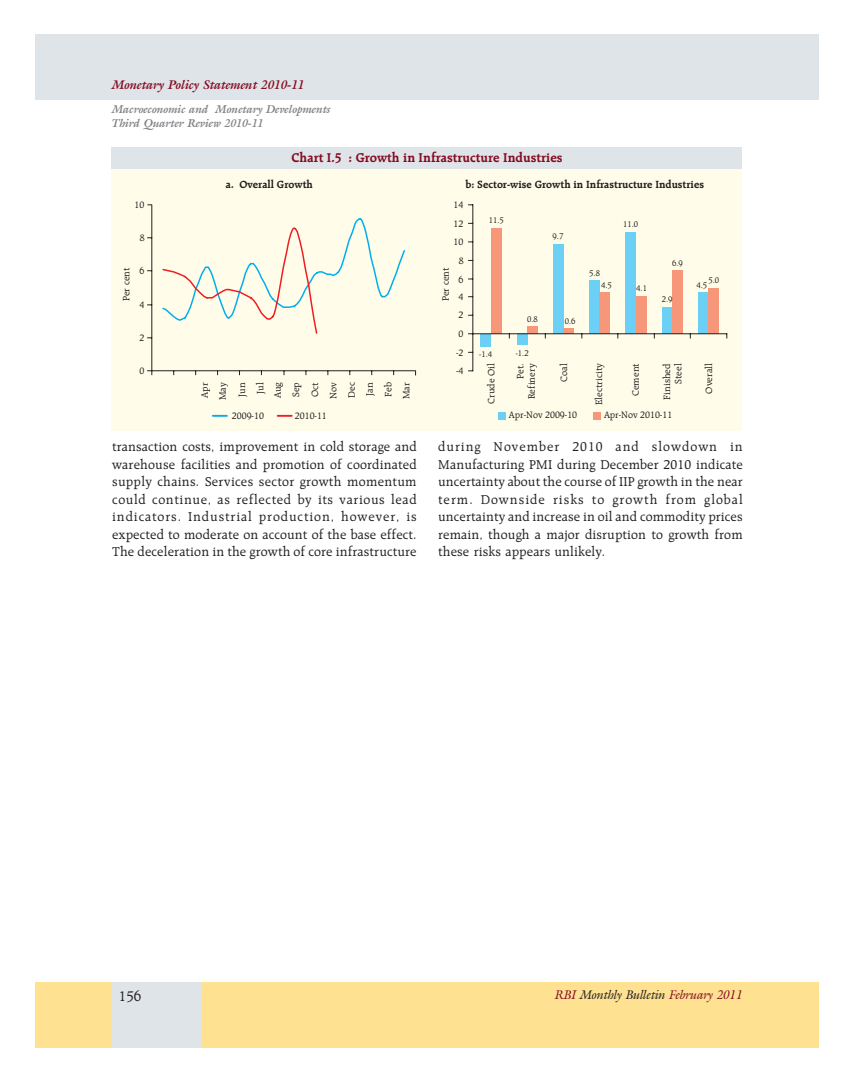
<style>
.page{position:relative;width:855px;height:1080px;background:#fff}
.page>*{position:absolute;margin:0;border:0;box-sizing:border-box;transform-origin:0 0}
.t1{font:15px "TT7 B2 O00";color:#231f20}
.t2{font:13.75px/17.5px "TT7 CDO00";letter-spacing:.01em;color:#231f20;text-align:justify}
.t3{font:700 13.75px "Raleigh BT";color:#850b22}
.t4{font:12.5px "TT7 B5 O00";letter-spacing:-.005em;color:#850b22}
.t5{font:12.5px "TT7 BFO00";color:#850b22}
.t6{font:11.25px/13.8px "TT7 B9 O00";letter-spacing:.005em;color:#808285}
.t7{font:700 11.25px "Raleigh BT";color:#231f20}
.t8{font:10px/18.2px "Raleigh BT";color:#231f20;text-align:center}
.t9{font:8.75px "Raleigh BT";color:#231f20}
.s1{color:#231f20}
</style>
<div class="page">
<svg style="left:35px;top:1036px;width:12px;height:12px"></svg>
<div style="left:36px;top:982px;width:783px;height:65px;background:#ffe192"></div>
<div style="left:36px;top:34px;width:783px;height:66px;background:#dfe4e8"></div>
<div style="left:112px;top:982px;width:90px;height:65px;background:#dfe4e8"></div>
<div style="left:112px;top:147px;width:630px;height:283px;background:#fffde9"></div>
<div style="left:112px;top:147px;width:630px;height:21px;background:#dfe4e8"></div>
<svg style="left:213px;top:415px;width:14px;height:2px"></svg>
<svg style="left:278px;top:415px;width:14px;height:2px"></svg>
<hr style="left:152px;top:205px;width:1px;height:166px;background:#231f20">
<hr style="left:152px;top:370px;width:264px;height:1px;background:#231f20">
<svg style="left:147px;top:370px;width:6px;height:5px"></svg>
<svg style="left:162px;top:218px;width:243px;height:116px"></svg>
<div style="left:498px;top:412px;width:7px;height:8px;background:#6bcff6"></div>
<div style="left:593px;top:412px;width:7px;height:8px;background:#f6977a"></div>
<div style="left:480px;top:334px;width:11px;height:13px;background:#6bcff6"></div>
<div style="left:491px;top:228px;width:10px;height:106px;background:#f6977a"></div>
<div style="left:517px;top:334px;width:10px;height:11px;background:#6bcff6"></div>
<div style="left:527px;top:327px;width:10px;height:7px;background:#f6977a"></div>
<div style="left:553px;top:244px;width:10px;height:90px;background:#6bcff6"></div>
<div style="left:563px;top:328px;width:11px;height:6px;background:#f6977a"></div>
<div style="left:589px;top:281px;width:11px;height:53px;background:#6bcff6"></div>
<div style="left:600px;top:293px;width:10px;height:41px;background:#f6977a"></div>
<div style="left:625px;top:232px;width:11px;height:102px;background:#6bcff6"></div>
<div style="left:636px;top:296px;width:10px;height:38px;background:#f6977a"></div>
<div style="left:662px;top:307px;width:10px;height:27px;background:#6bcff6"></div>
<div style="left:672px;top:270px;width:10px;height:64px;background:#f6977a"></div>
<div style="left:698px;top:293px;width:10px;height:41px;background:#6bcff6"></div>
<div style="left:708px;top:288px;width:11px;height:46px;background:#f6977a"></div>
<hr style="left:473px;top:333px;width:254px;height:1px;background:#231f20">
<hr style="left:473px;top:205px;width:1px;height:166px;background:#231f20">
<p class="t5" style="left:112px;top:80px;width:194px">Monetary Policy Statement 2010-11</p>
<p class="t6" style="left:112px;top:104px;width:220px">Macroeconomic and Monetary Developments<br>Third Quarter Review 2010-11</p>
<p class="t3" style="left:292px;top:153px;width:273px">Chart I.5 : Growth in Infrastructure Industries</p>
<p class="t7" style="left:226px;top:181px;width:88px">a. Overall Growth</p>
<p class="t7" style="left:465px;top:181px;width:240px">b: Sector-wise Growth in Infrastructure Industries</p>
<p class="t8" style="left:135px;top:195px;width:11px">10</p>
<p class="t8" style="left:454px;top:195px;width:11px">14</p>
<p class="t8" style="left:454px;top:214px;width:11px">12</p>
<p class="t9" style="left:489px;top:215px;width:17px">11.5</p>
<p class="t9" style="left:623px;top:219px;width:17px">11.0</p>
<p class="t8" style="left:140px;top:228px;width:6px">8</p>
<p class="t8" style="left:454px;top:233px;width:11px">10</p>
<p class="t9" style="left:553px;top:231px;width:12px">9.7</p>
<p class="t8" style="left:117px;top:301px;width:35px;rotate:-90deg">Per cent</p>
<p class="t8" style="left:140px;top:262px;width:6px">6</p>
<p class="t8" style="left:140px;top:295px;width:6px">4</p>
<p class="t8" style="left:436px;top:301px;width:35px;rotate:-90deg">Per cent</p>
<p class="t8" style="left:459px;top:251px;width:6px">8</p>
<p class="t8" style="left:459px;top:270px;width:6px">6</p>
<p class="t8" style="left:459px;top:287px;width:6px">4</p>
<p class="t9" style="left:589px;top:267px;width:12px">5.8</p>
<p class="t9" style="left:601px;top:280px;width:12px">4.5</p>
<p class="t9" style="left:636px;top:283px;width:12px">4.1</p>
<p class="t9" style="left:672px;top:258px;width:12px">6.9</p>
<p class="t9" style="left:662px;top:294px;width:12px">2.9</p>
<p class="t9" style="left:708px;top:275px;width:12px">5.0</p>
<p class="t9" style="left:696px;top:280px;width:12px">4.5</p>
<p class="t8" style="left:459px;top:306px;width:6px">2</p>
<p class="t9" style="left:527px;top:313px;width:12px">0.8</p>
<p class="t9" style="left:565px;top:316px;width:12px">0.6</p>
<p class="t8" style="left:140px;top:328px;width:6px">2</p>
<p class="t8" style="left:459px;top:324px;width:6px">0</p>
<p class="t8" style="left:456px;top:343px;width:9px">-2</p>
<p class="t9" style="left:479px;top:349px;width:14px">-1.4</p>
<p class="t9" style="left:516px;top:347px;width:14px">-1.2</p>
<p class="t8" style="left:140px;top:361px;width:6px">0</p>
<p class="t8" style="left:195px;top:400px;width:19px;text-align:left;rotate:-90deg">Apr<br>May</p>
<p class="t8" style="left:232px;top:397px;width:16px;rotate:-90deg">Jun<br>Jul</p>
<p class="t8" style="left:268px;top:398px;width:18px;line-height:18.8px;text-align:justify;rotate:-90deg">Aug Sep Oct</p>
<p class="t8" style="left:324px;top:399px;width:19px;rotate:-90deg">Nov<br>Dec<br>Jan<br>Feb<br>Mar</p>
<p class="t8" style="left:456px;top:361px;width:9px">-4</p>
<p class="t8" style="left:482px;top:404px;width:42px;rotate:-90deg">Crude Oil</p>
<p class="t8" style="left:514px;top:399px;width:37px;line-height:11.5px;text-align:right;rotate:-90deg">Pet.<br>Refinery</p>
<p class="t8" style="left:554px;top:382px;width:20px;rotate:-90deg">Coal</p>
<p class="t8" style="left:590px;top:405px;width:43px;rotate:-90deg">Electricity</p>
<p class="t8" style="left:626px;top:396px;width:34px;rotate:-90deg">Cement</p>
<p class="t8" style="left:661px;top:400px;width:38px;line-height:11.5px;text-align:right;rotate:-90deg">Finished<br>Steel</p>
<p class="t8" style="left:699px;top:394px;width:32px;rotate:-90deg">Overall</p>
<p class="t8" style="left:232px;top:407px;width:34px">2009-10</p>
<p class="t8" style="left:295px;top:407px;width:34px">2010-11</p>
<p class="t8" style="left:509px;top:406px;width:70px">Apr-Nov 2009-10</p>
<p class="t8" style="left:604px;top:406px;width:70px">Apr-Nov 2010-11</p>
<p class="t2" style="left:112px;top:439px;width:306px">transaction costs, improvement in cold storage and warehouse facilities and promotion of coordinated supply chains. Services sector growth momentum could continue, as reflected by its various lead indicators. Industrial production, however, is expected to moderate on account of the base effect.<br>The deceleration in the growth of core infrastructure</p>
<p class="t2" style="left:438px;top:439px;width:306px">during November 2010 and slowdown in Manufacturing PMI during December 2010 indicate uncertainty about the course of IIP growth in the near term. Downside risks to growth from global uncertainty and increase in oil and commodity prices remain, though a major disruption to growth from these risks appears unlikely.</p>
<p class="t1" style="left:119px;top:989px;width:24px">156</p>
<p class="t4" style="left:555px;top:990px;width:189px">RBI <span class="s1">Monthly Bulletin</span> February 2011</p>
</div>
